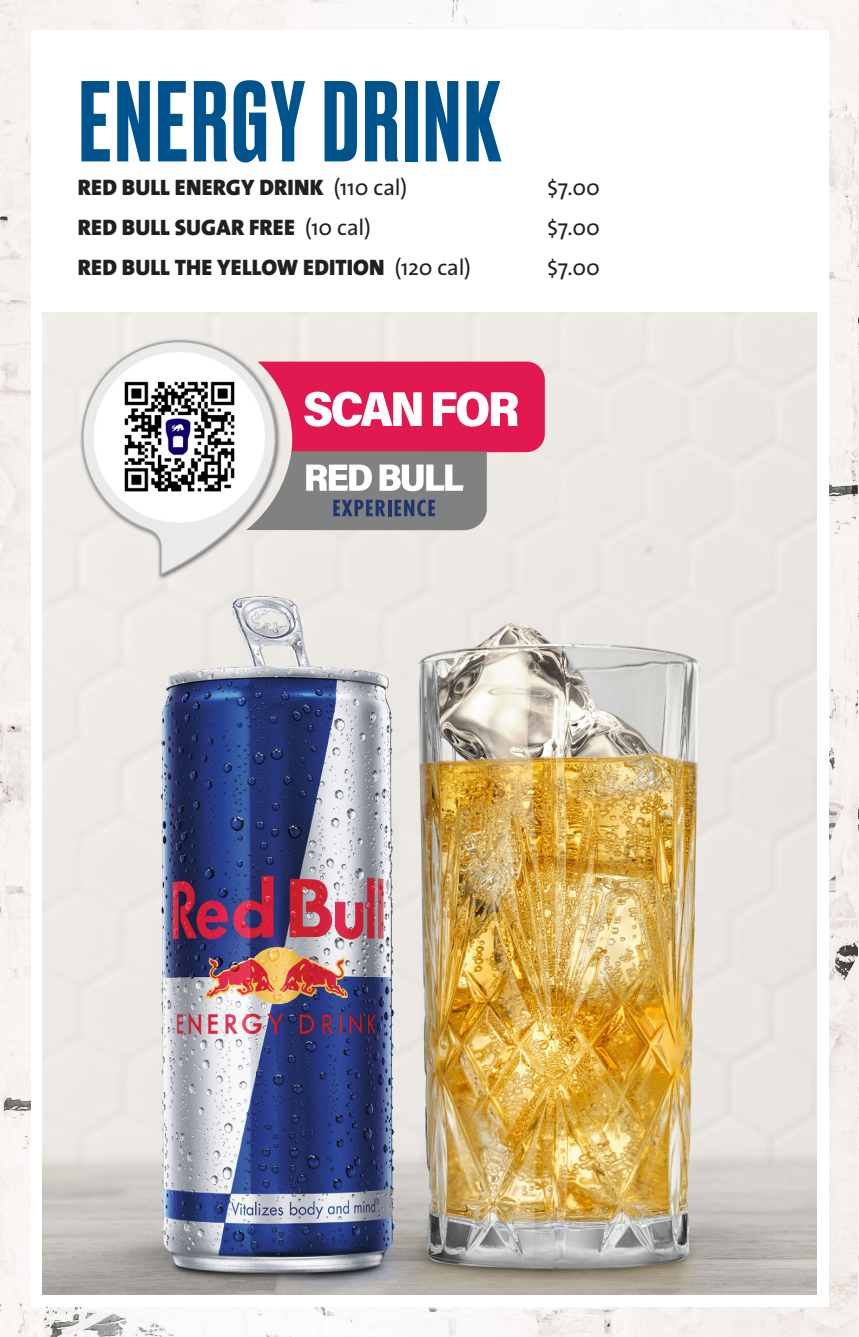
<style>
.page{position:relative;width:859px;height:1337px;background:#fff}
.page>*{position:absolute;margin:0;border:0;box-sizing:border-box;transform-origin:0 0}
.t1{font:500 108px "Druk";letter-spacing:.03em;color:#00548e}
.t2{font:900 22.5px "The Sans B9";letter-spacing:.01em;color:#231f20}
.t3{font:22.5px "The Sans";color:#231f20}
.s1{font-family:"The Sans";font-weight:400}
</style>
<div class="page">
<img style="left:0;top:0;width:858px;height:1336px">
<img style="left:858px;top:0;width:1px;height:1336px">
<div style="left:31px;top:30px;width:797px;height:1276px;background:#fff"></div>
<img style="left:42px;top:312px;width:774px;height:982px">
<svg style="left:296px;top:361px;width:249px;height:169px;background:#c8748c"></svg>
<img style="left:60px;top:336px;width:236px;height:246px">
<div style="left:97px;top:354px;width:165px;height:165px;background:#fff;border-radius:50%"></div>
<img style="left:115px;top:372px;width:129px;height:129px">
<p class="t1" style="left:79px;top:48px;width:423px">ENERGY DRINK</p>
<p class="t2" style="left:78px;top:175px;width:331px">RED BULL ENERGY DRINK <span class="s1">(110 cal)</span></p>
<p class="t3" style="left:547px;top:169px;width:54px">$7.00</p>
<p class="t2" style="left:78px;top:215px;width:295px">RED BULL SUGAR FREE <span class="s1">(10 cal)</span></p>
<p class="t3" style="left:547px;top:208px;width:54px">$7.00</p>
<p class="t2" style="left:78px;top:255px;width:395px">RED BULL THE YELLOW EDITION <span class="s1">(120 cal)</span></p>
<p class="t3" style="left:547px;top:248px;width:54px">$7.00</p>
</div>
